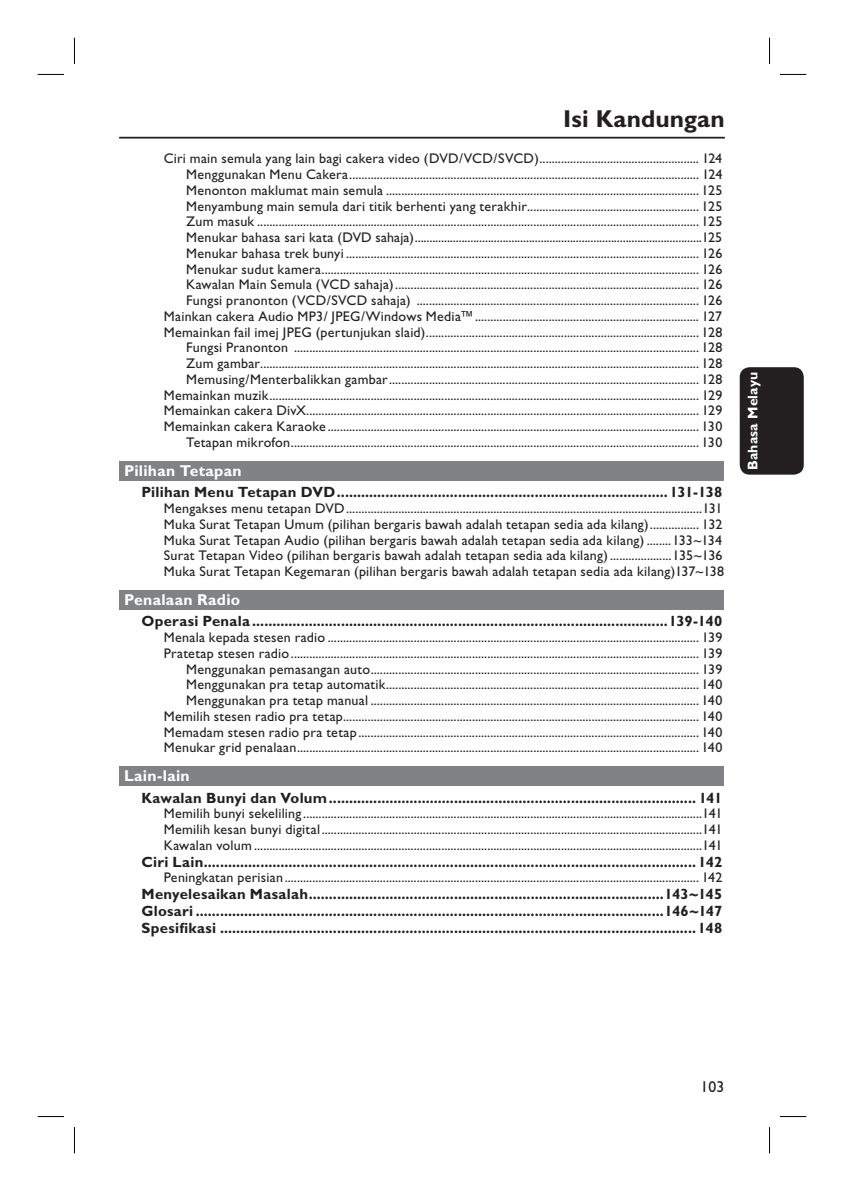
<style>
.page{position:relative;width:844px;height:1191px;background:#fff}
.page>*{position:absolute;margin:0;border:0;box-sizing:border-box;transform-origin:0 0}
.t1{font:700 24.5px "Gill Sans Std";letter-spacing:.005em;color:#231f20}
.t2{font:700 15.75px "Gill Sans Std";letter-spacing:.015em;color:#fff}
.t3{font:15.75px "Gill Sans Std";color:#231f20}
.t4{font:700 14.88px/16.8px "Gill Sans Std";letter-spacing:.02em;color:#231f20;text-align:justify}
.t5{font:14px/15.8px "Gill Sans Std";letter-spacing:.015em;color:#231f20;text-align:right}
.t6{font:700 14px "Gill Alt One";letter-spacing:.01em;color:#fff}
</style>
<div class="page">
<div style="left:739px;top:367px;width:64px;height:107px;background:#231f20;border-radius:10px"></div>
<hr style="left:119px;top:137px;width:605px;height:1px;background:#231f20">
<div style="left:119px;top:460px;width:604px;height:20px;background:#808285"></div>
<div style="left:119px;top:589px;width:604px;height:20px;background:#808285"></div>
<div style="left:119px;top:766px;width:604px;height:20px;background:#808285"></div>
<svg style="left:38px;top:74px;width:26px;height:1px"></svg>
<svg style="left:780px;top:74px;width:26px;height:1px"></svg>
<svg style="left:38px;top:1116px;width:26px;height:1px"></svg>
<svg style="left:780px;top:1116px;width:26px;height:1px"></svg>
<svg style="left:74px;top:38px;width:1px;height:26px"></svg>
<svg style="left:74px;top:1127px;width:1px;height:26px"></svg>
<svg style="left:769px;top:38px;width:1px;height:26px"></svg>
<svg style="left:769px;top:1127px;width:1px;height:26px"></svg>
<h1 class="t1" style="left:563px;top:110px;width:163px">Isi Kandungan</h1>
<p class="t5" style="left:164px;top:152px;width:560px">Ciri main semula yang lain bagi cakera video (DVD/VCD/SVCD) .................................................... 124<br>Menggunakan Menu Cakera .................................................................................................................. 124<br>Menonton maklumat main semula ...................................................................................................... 125<br>Menyambung main semula dari titik berhenti yang terakhir ........................................................ 125<br>Zum masuk ................................................................................................................................................ 125<br>Menukar bahasa sari kata (DVD sahaja) ..................................................................................................125<br>Menukar bahasa trek bunyi ................................................................................................................... 126<br>Menukar sudut kamera ........................................................................................................................... 126<br>Kawalan Main Semula (VCD sahaja) ................................................................................................... 126<br>Fungsi pranonton (VCD/SVCD sahaja) ............................................................................................ 126<br>Mainkan cakera Audio MP3/ JPEG/Windows Media™ ......................................................................... 127<br>Memainkan fail imej JPEG (pertunjukan slaid) ......................................................................................... 128<br>Fungsi Pranonton .................................................................................................................................... 128<br>Zum gambar ............................................................................................................................................... 128<br>Memusing/Menterbalikkan gambar ..................................................................................................... 128<br>Memainkan muzik ............................................................................................................................................ 129<br>Memainkan cakera DivX ................................................................................................................................ 129<br>Memainkan cakera Karaoke ......................................................................................................................... 130<br>Tetapan mikrofon ..................................................................................................................................... 130</p>
<p class="t2" style="left:124px;top:465px;width:119px">Pilihan Tetapan</p>
<p class="t4" style="left:141px;top:485px;width:582px">Pilihan Menu Tetapan DVD .................................................................................. 131-138</p>
<p class="t5" style="left:164px;top:502px;width:561px;text-align:left">Mengakses menu tetapan DVD ....................................................................................................................131<br>Muka Surat Tetapan Umum (pilihan bergaris bawah adalah tetapan sedia ada kilang) ................ 132<br>Muka Surat Tetapan Audio (pilihan bergaris bawah adalah tetapan sedia ada kilang) ........133~134<br>Surat Tetapan Video (pilihan bergaris bawah adalah tetapan sedia ada kilang) ....................135~136<br>Muka Surat Tetapan Kegemaran (pilihan bergaris bawah adalah tetapan sedia ada kilang)137~138</p>
<p class="t2" style="left:124px;top:594px;width:117px">Penalaan Radio</p>
<p class="t4" style="left:141px;top:614px;width:582px">Operasi Penala .......................................................................................................139-140</p>
<p class="t5" style="left:164px;top:631px;width:560px">Menala kepada stesen radio ......................................................................................................................... 139<br>Pratetap stesen radio ..................................................................................................................................... 139<br>Menggunakan pemasangan auto ........................................................................................................... 139<br>Menggunakan pra tetap automatik ...................................................................................................... 140<br>Menggunakan pra tetap manual ........................................................................................................... 140<br>Memilih stesen radio pra tetap .................................................................................................................... 140<br>Memadam stesen radio pra tetap ............................................................................................................... 140<br>Menukar grid penalaan ................................................................................................................................... 140</p>
<p class="t2" style="left:124px;top:770px;width:67px">Lain-lain</p>
<p class="t4" style="left:141px;top:790px;width:582px">Kawalan Bunyi dan Volum ........................................................................................... 141</p>
<p class="t5" style="left:164px;top:807px;width:560px;text-align:justify">Memilih bunyi sekeliling ..................................................................................................................................141<br>Memilih kesan bunyi digital ............................................................................................................................141<br>Kawalan volum ..................................................................................................................................................141</p>
<p class="t4" style="left:141px;top:854px;width:582px">Ciri Lain .......................................................................................................................... 142</p>
<p class="t5" style="left:164px;top:871px;width:560px">Peningkatan perisian ....................................................................................................................................... 142</p>
<p class="t4" style="left:141px;top:887px;width:582px">Menyelesaikan Masalah ........................................................................................143~145<br>Glosari ....................................................................................................................146~147<br>Spesifikasi ......................................................................................................................148</p>
<p class="t6" style="left:747px;top:470px;width:100px;rotate:-90deg">Bahasa Melayu</p>
<p class="t3" style="left:700px;top:1080px;width:25px">103</p>
</div>
